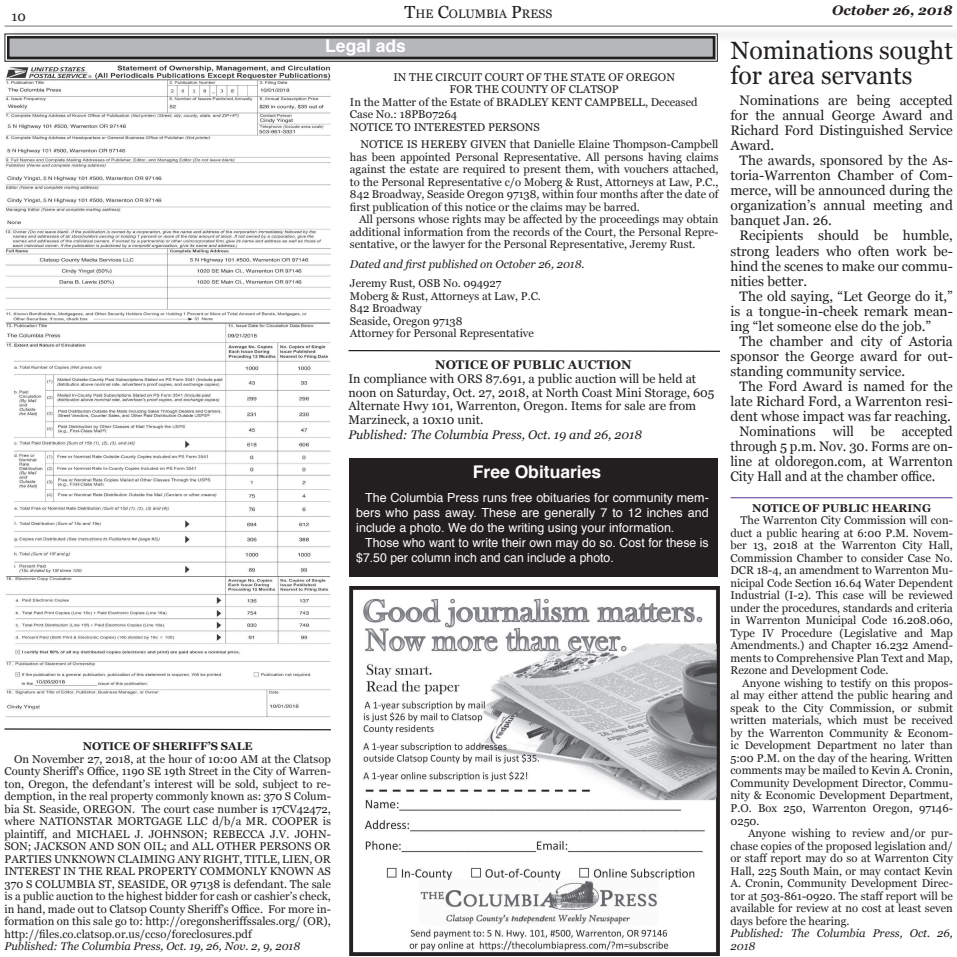
<style>
.page{position:relative;width:957px;height:957px;background:#fff}
.page>*{position:absolute;margin:0;border:0;box-sizing:border-box;transform-origin:0 0}
.t1{font:25px/25px "Georgia";color:#231f20}
.t2{font:700 17.5px "Helvetica";color:#fff}
.t3{font:13.75px/15px "Georgia";color:#231f20;text-align:justify}
.t4{font:13.75px "Georgia";color:#231f20;scale:.96 1}
.t5{font:italic 700 13.75px "Georgia";color:#231f20}
.t6{font:12.5px/15px "Helvetica";color:#fff;text-align:justify}
.t7{font:12.5px/13.8px "Georgia";color:#231f20}
.t8{font:italic 12.5px "Georgia";color:#231f20}
.t9{font:700 12.5px "Georgia";color:#231f20}
.t10{font:12.25px "Georgia";color:#231f20}
.t11{font:11.25px/12.5px "Georgia";color:#231f20;text-align:justify}
.t12{font:italic 11.25px/12.5px "Georgia";color:#231f20}
.t13{font:700 11.25px "Georgia";color:#231f20}
.s1{font-size:17.5px}
</style>
<div class="page">
<div style="left:7px;top:27px;width:949px;height:15px;background:#f9f9f9"></div>
<hr style="left:4px;top:25px;width:948px;height:2px;background:#231f20">
<svg style="left:4px;top:33px;width:714px;height:29px;background:#afafb2"></svg>
<div style="left:7px;top:36px;width:708px;height:23px;border:3px solid #231f20"></div>
<div style="left:349px;top:458px;width:368px;height:118px;background:#231f20"></div>
<svg style="left:348px;top:350px;width:372px;height:2px"></svg>
<svg style="left:4px;top:728px;width:327px;height:3px"></svg>
<img style="left:5px;top:65px;width:326px;height:652px">
<img style="left:349px;top:586px;width:370px;height:369px">
<hr style="left:730px;top:497px;width:222px;height:1px;background:#7d5aa5">
<p class="t3" style="left:11px;top:9px;width:16px">10</p>
<p class="t10" style="left:404px;top:6px;width:149px"><span class="s1">T</span>HE <span class="s1">C</span>OLUMBIA <span class="s1">P</span>RESS</p>
<p class="t5" style="left:832px;top:5px;width:122px">October 26, 2018</p>
<h2 class="t2" style="left:325px;top:39px;width:82px">Legal ads</h2>
<p class="t11" style="left:393px;top:71px;width:283px">IN THE CIRCUIT COURT OF THE STATE OF OREGON</p>
<p class="t11" style="left:449px;top:84px;width:171px">FOR THE COUNTY OF CLATSOP</p>
<p class="t11" style="left:350px;top:96px;width:349px">In the Matter of the Estate of BRADLEY KENT CAMPBELL, Deceased</p>
<p class="t11" style="left:350px;top:109px;width:109px">Case No.: 18PB07264</p>
<p class="t11" style="left:350px;top:121px;width:191px">NOTICE TO INTERESTED PERSONS</p>
<p class="t11" style="left:350px;top:139px;width:370px;text-indent:10px">NOTICE IS HEREBY GIVEN that Danielle Elaine Thompson-Campbell has been appointed Personal Representative. All persons having claims against the estate are required to present them, with vouchers attached, to the Personal Representative c/o Moberg &amp; Rust, Attorneys at Law, P.C., 842 Broadway, Seaside Oregon 97138, within four months after the date of first publication of this notice or the claims may be barred.</p>
<p class="t11" style="left:350px;top:213px;width:370px;text-indent:9px">All persons whose rights may be affected by the proceedings may obtain additional information from the records of the Court, the Personal Repre&shy;sentative, or the lawyer for the Personal Representative, Jeremy Rust.</p>
<p class="t12" style="left:350px;top:258px;width:236px">Dated and first published on October 26, 2018.</p>
<p class="t11" style="left:350px;top:278px;width:192px;text-align:left">Jeremy Rust, OSB No. 094927<br>Moberg &amp; Rust, Attorneys at Law, P.C.<br>842 Broadway<br>Seaside, Oregon 97138<br>Attorney for Personal Representative</p>
<p class="t9" style="left:435px;top:357px;width:198px">NOTICE OF PUBLIC AUCTION</p>
<p class="t7" style="left:348px;top:373px;width:367px">In compliance with ORS 87.691, a public auction will be held at noon on Saturday, Oct. 27, 2018, at North Coast Mini Storage, 605<br>Alternate Hwy 101, Warrenton, Oregon. Items for sale are from Marzineck, a 10x10 unit.</p>
<p class="t8" style="left:348px;top:426px;width:295px">Published: The Columbia Press, Oct. 19 and 26, 2018</p>
<h2 class="t2" style="left:473px;top:465px;width:130px">Free Obituaries</h2>
<p class="t6" style="left:356px;top:490px;width:354px;text-indent:9px">The Columbia Press runs free obituaries for community mem&shy;bers who pass away. These are generally 7 to 12 inches and include a photo. We do the writing using your information.</p>
<p class="t6" style="left:356px;top:535px;width:354px;text-indent:9px">Those who want to write their own may do so. Cost for these is $7.50 per column inch and can include a photo.</p>
<p class="t13" style="left:83px;top:739px;width:171px">NOTICE OF SHERIFF’S SALE</p>
<p class="t11" style="left:4px;top:753px;width:328px;text-indent:10px">On November 27, 2018, at the hour of 10:00 AM at the Clatsop County Sheriff's Office, 1190 SE 19th Street in the City of Warren&shy;ton, Oregon, the defendant’s interest will be sold, subject to re&shy;demption, in the real property commonly known as: 370 S Colum&shy;bia St. Seaside, OREGON. The court case number is 17CV42472, where NATIONSTAR MORTGAGE LLC d/b/a MR. COOPER is plaintiff, and MICHAEL J. JOHNSON; REBECCA J.V. JOHN-SON; JACKSON AND SON OIL; and ALL OTHER PERSONS OR PARTIES UNKNOWN CLAIMING ANY RIGHT, TITLE, LIEN, OR INTEREST IN THE REAL PROPERTY COMMONLY KNOWN AS 370 S COLUMBIA ST, SEASIDE, OR 97138 is defendant. The sale is a public auction to the highest bidder for cash or cashier’s check, in hand, made out to Clatsop County Sheriff’s Office. For more in&shy;formation on this sale go to: http://oregonsheriffssales.org/ (OR), http://files.co.clatsop.or.us/ccso/foreclosures.pdf</p>
<p class="t12" style="left:4px;top:939px;width:297px">Published: The Columbia Press, Oct. 19, 26, Nov. 2, 9, 2018</p>
<h1 class="t1" style="left:730px;top:40px;width:224px">Nominations sought for area servants</h1>
<p class="t3" style="left:730px;top:94px;width:224px;text-indent:9px">Nominations are being accepted for the annual George Award and Richard Ford Distinguished Service Award.</p>
<p class="t3" style="left:730px;top:154px;width:224px;text-indent:9px">The awards, sponsored by the As&shy;toria-Warrenton Chamber of Com&shy;merce, will be announced during the organization’s annual meeting and banquet Jan. 26.</p>
<p class="t3" style="left:730px;top:229px;width:224px;text-indent:9px">Recipients should be humble, strong leaders who often work be&shy;hind the scenes to make our commu&shy;nities better.</p>
<p class="t3" style="left:730px;top:289px;width:224px;text-indent:9px">The old saying, “Let George do it,” is a tongue-in-cheek remark mean&shy;ing “let someone else do the job.”</p>
<p class="t3" style="left:730px;top:334px;width:224px;text-indent:9px">The chamber and city of Astoria sponsor the George award for out&shy;standing community service.</p>
<p class="t3" style="left:739px;top:379px;width:215px">The Ford Award is named for the</p>
<p class="t3" style="left:730px;top:394px;width:224px">late Richard Ford, a Warrenton resi-</p>
<p class="t3" style="left:730px;top:409px;width:222px">dent whose impact was far reaching.</p>
<p class="t4" style="left:739px;top:425px;width:224px">Nominations will be accepted</p>
<p class="t4" style="left:730px;top:440px;width:233px">through 5 p.m. Nov. 30. Forms are on-</p>
<p class="t4" style="left:730px;top:455px;width:233px">line at oldoregon.com, at Warrenton</p>
<p class="t4" style="left:730px;top:466px;width:215px">City Hall and at the chamber office.</p>
<p class="t13" style="left:752px;top:501px;width:180px">NOTICE OF PUBLIC HEARING</p>
<p class="t11" style="left:730px;top:515px;width:224px;text-indent:10px">The Warrenton City Commission will con&shy;duct a public hearing at 6:00 P.M. Novem&shy;ber 13, 2018 at the Warrenton City Hall, Commission Chamber to consider Case No.<br>DCR 18-4, an amendment to Warrenton Mu&shy;nicipal Code Section 16.64 Water Dependent Industrial (I-2). This case will be reviewed under the procedures, standards and criteria in Warrenton Municipal Code 16.208.060, Type IV Procedure (Legislative and Map Amendments.) and Chapter 16.232 Amend&shy;ments to Comprehensive Plan Text and Map, Rezone and Development Code.</p>
<p class="t11" style="left:730px;top:677px;width:224px;text-indent:12px">Anyone wishing to testify on this propos&shy;al may either attend the public hearing and speak to the City Commission, or submit written materials, which must be received by the Warrenton Community &amp; Econom&shy;ic Development Department no later than 5:00 P.M. on the day of the hearing. Written comments may be mailed to Kevin A. Cronin, Community Development Director, Commu&shy;nity &amp; Economic Development Department, P.O. Box 250, Warrenton Oregon, 97146- 0250.</p>
<p class="t11" style="left:730px;top:827px;width:224px;text-indent:18px">Anyone wishing to review and/or pur&shy;chase copies of the proposed legislation and/ or staff report may do so at Warrenton City Hall, 225 South Main, or may contact Kevin A. Cronin, Community Development Direc&shy;tor at 503-861-0920. The staff report will be available for review at no cost at least seven days before the hearing.</p>
<p class="t12" style="left:730px;top:926px;width:224px">Published: The Columbia Press, Oct. 26,<br>2018</p>
</div>
